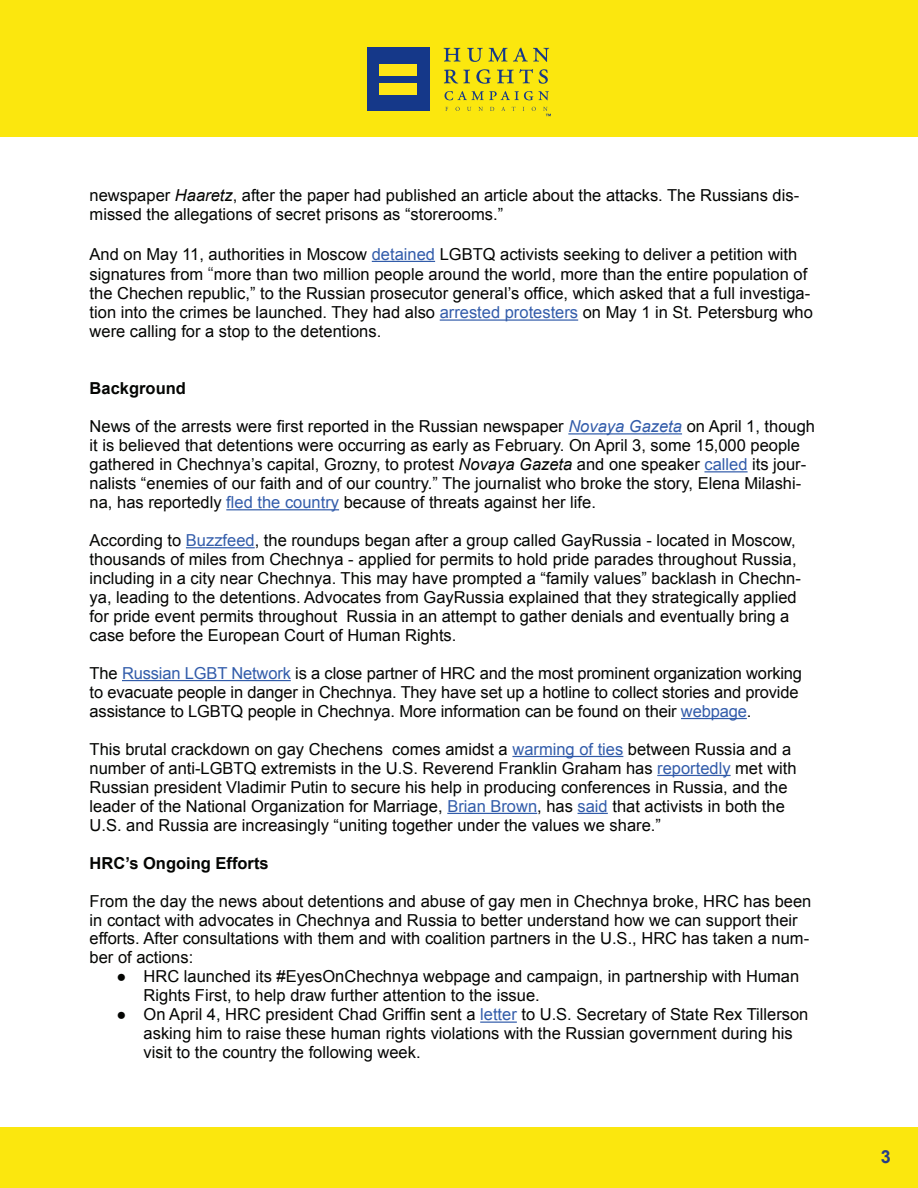
<style>
.page{position:relative;width:918px;height:1188px;background:#fff}
.page>*{position:absolute;margin:0;border:0;box-sizing:border-box;transform-origin:0 0}
.t1{font:700 18px "Arial";color:#263c87}
.t2{font:16.5px/18.9px "Arial";color:#040503}
.t3{font:700 16.5px "Arial";color:#040503}
.s1{font-style:italic}
.s2{color:#325caa}
.s3{font-size:18px;color:#404040}
.s4{font-style:italic;color:#325caa}
</style>
<div class="page">
<div style="left:0;top:0;width:918px;height:136px;background:#fbe70e"></div>
<div style="left:0;top:1128px;width:918px;height:60px;background:#fbe70e"></div>
<div style="left:367px;top:48px;width:63px;height:63px;background:#153889"></div>
<div style="left:380px;top:64px;width:37px;height:12px;background:#ffe616"></div>
<div style="left:380px;top:83px;width:37px;height:12px;background:#ffe616"></div>
<svg style="left:444px;top:48px;width:17px;height:14px"></svg>
<svg style="left:467px;top:47px;width:82px;height:15px"></svg>
<svg style="left:444px;top:70px;width:26px;height:13px"></svg>
<svg style="left:476px;top:69px;width:15px;height:15px"></svg>
<svg style="left:497px;top:69px;width:36px;height:14px"></svg>
<svg style="left:539px;top:69px;width:9px;height:15px"></svg>
<svg style="left:445px;top:91px;width:104px;height:9px"></svg>
<svg style="left:467px;top:107px;width:4px;height:4px"></svg>
<svg style="left:478px;top:107px;width:5px;height:4px"></svg>
<svg style="left:490px;top:107px;width:4px;height:4px"></svg>
<svg style="left:532px;top:107px;width:4px;height:4px"></svg>
<svg style="left:543px;top:107px;width:8px;height:9px"></svg>
<hr style="left:372px;top:261px;width:63px;height:1px;background:#325caa">
<hr style="left:440px;top:319px;width:138px;height:2px;background:#325caa">
<hr style="left:568px;top:433px;width:114px;height:2px;background:#325caa">
<hr style="left:704px;top:471px;width:44px;height:1px;background:#325caa">
<hr style="left:226px;top:509px;width:113px;height:1px;background:#325caa">
<hr style="left:186px;top:547px;width:69px;height:1px;background:#325caa">
<hr style="left:122px;top:680px;width:169px;height:1px;background:#325caa">
<hr style="left:681px;top:718px;width:66px;height:1px;background:#325caa">
<hr style="left:512px;top:756px;width:111px;height:1px;background:#325caa">
<hr style="left:657px;top:775px;width:74px;height:1px;background:#325caa">
<hr style="left:447px;top:813px;width:90px;height:1px;background:#325caa">
<hr style="left:578px;top:813px;width:30px;height:1px;background:#325caa">
<hr style="left:480px;top:1022px;width:37px;height:1px;background:#325caa">
<p class="t2" style="left:90px;top:186px;width:711px">newspaper <span class="s1">Haaretz</span>, after the paper had published an article about the attacks. The Russians dis&shy;missed the allegations of secret prisons as “storerooms.”</p>
<p class="t2" style="left:90px;top:244px;width:719px;line-height:20.7px">And on May 11, authorities in Moscow <span class="s2">detained</span> LGBTQ activists seeking to deliver a petition with signatures from <span class="s3">“</span>more than two million people around the world, more than the entire population of</p>
<p class="t2" style="left:90px;top:284px;width:725px">the Chechen republic,” to the Russian prosecutor general’s office, which asked that a full investiga&shy;tion into the crimes be launched. They had also <span class="s2">arrested protesters</span> on May 1 in St. Petersburg who were calling for a stop to the detentions.</p>
<p class="t3" style="left:90px;top:377px;width:98px">Background</p>
<p class="t2" style="left:90px;top:417px;width:727px">News of the arrests were first reported in the Russian newspaper <span class="s4">Novaya Gazeta</span> on April 1, though it is believed that detentions were occurring as early as February. On April 3, some 15,000 people gathered in Chechnya’s capital, Grozny, to protest <span class="s1">Novaya Gazeta</span> and one speaker <span class="s2">called</span> its jour&shy;nalists “enemies of our faith and of our country.” The journalist who broke the story, Elena Milashi&shy;na, has reportedly <span class="s2">fled the country</span> because of threats against her life.</p>
<p class="t2" style="left:90px;top:531px;width:713px">According to <span class="s2">Buzzfeed</span>, the roundups began after a group called GayRussia - located in Moscow, thousands of miles from Chechnya - applied for permits to hold pride parades throughout Russia, including in a city near Chechnya. This may have prompted a “family values” backlash in Chechn&shy;ya, leading to the detentions. Advocates from GayRussia explained that they strategically applied for pride event permits throughout Russia in an attempt to gather denials and eventually bring a case before the European Court of Human Rights.</p>
<p class="t2" style="left:90px;top:664px;width:714px">The <span class="s2">Russian LGBT Network</span> is a close partner of HRC and the most prominent organization working to evacuate people in danger in Chechnya. They have set up a hotline to collect stories and provide assistance to LGBTQ people in Chechnya. More information can be found on their <span class="s2">webpage</span>.</p>
<p class="t2" style="left:90px;top:740px;width:709px">This brutal crackdown on gay Chechens comes amidst a <span class="s2">warming of ties</span> between Russia and a number of anti-LGBTQ extremists in the U.S. Reverend Franklin Graham has <span class="s2">reportedly</span> met with Russian president Vladimir Putin to secure his help in producing conferences in Russia, and the leader of the National Organization for Marriage, <span class="s2">Brian Brown</span>, has <span class="s2">said</span> that activists in both the U.S. and Russia are increasingly “uniting together under the values we share.”</p>
<p class="t3" style="left:90px;top:852px;width:181px">HRC’s Ongoing Efforts</p>
<p class="t2" style="left:90px;top:891px;width:723px">From the day the news about detentions and abuse of gay men in Chechnya broke, HRC has been in contact with advocates in Chechnya and Russia to better understand how we can support their efforts. After consultations with them and with coalition partners in the U.S., HRC has taken a num&shy;ber of actions:</p>
<p class="t2" style="left:144px;top:967px;width:657px;text-indent:-27px">● HRC launched its #EyesOnChechnya webpage and campaign, in partnership with Human<br>Rights First, to help draw further attention to the issue.</p>
<p class="t2" style="left:144px;top:1005px;width:666px;text-indent:-27px">● On April 4, HRC president Chad Griffin sent a <span class="s2">letter</span> to U.S. Secretary of State Rex Tillerson asking him to raise these human rights violations with the Russian government during his visit to the country the following week.</p>
<p class="t1" style="left:881px;top:1144px;width:12px">3</p>
</div>
